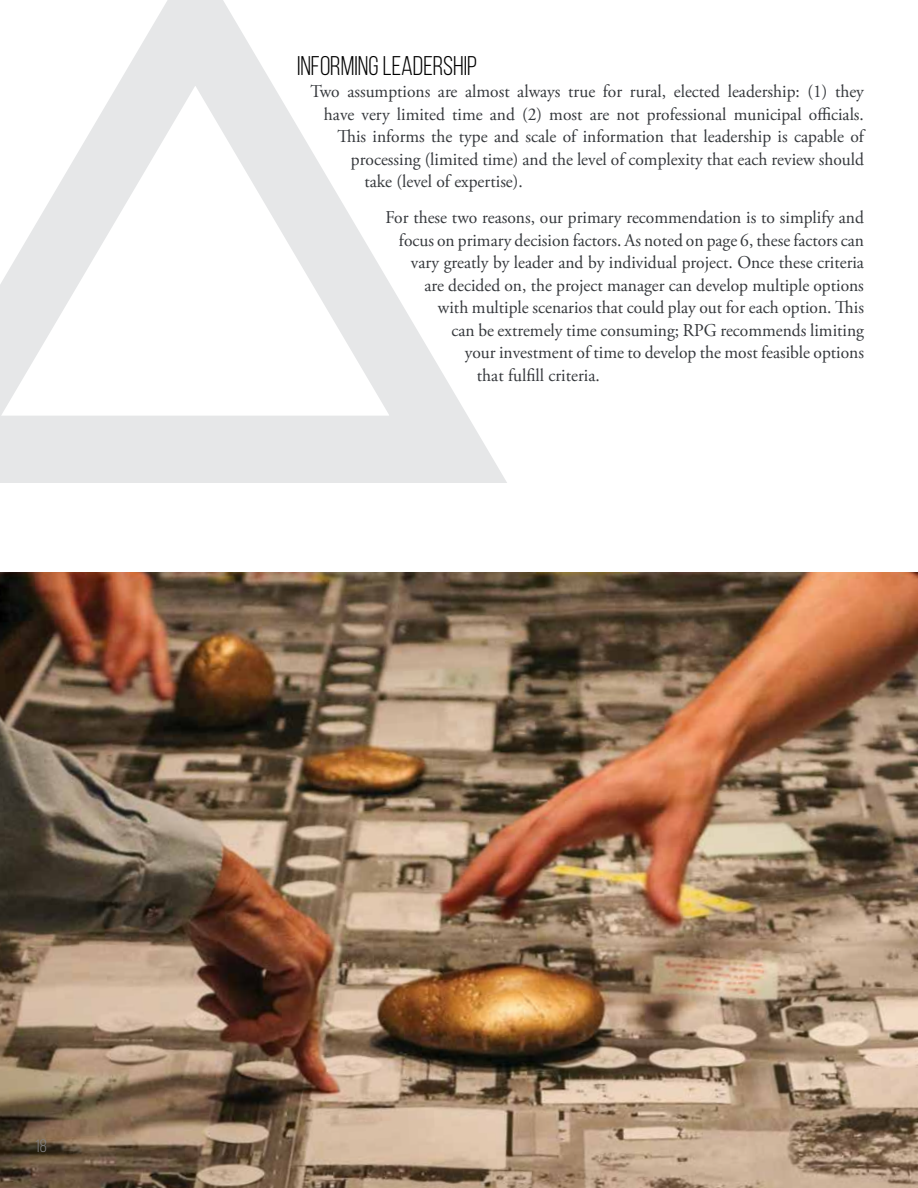
<style>
.page{position:relative;width:918px;height:1188px;background:#fff}
.page>*{position:absolute;margin:0;border:0;box-sizing:border-box;transform-origin:0 0}
.t1{font:27px "Bebas Neue";color:#000}
.t2{font:18px "Adobe Garamond Pro";color:#34373b}
.t3{font:18px "Bebas Neue";color:#838184}
</style>
<div class="page">
<svg style="left:0;top:0;width:507px;height:483px"></svg>
<img style="left:0;top:573px;width:918px;height:615px">
<h1 class="t1" style="left:297px;top:51px;width:182px">INFORMING LEADERSHIP</h1>
<p class="t2" style="left:310px;top:81px;width:555px">Two assumptions are almost always true for rural, elected leadership: (1) they</p>
<p class="t2" style="left:324px;top:103px;width:542px">have very limited time and (2) most are not professional municipal officials.</p>
<p class="t2" style="left:337px;top:126px;width:528px">This informs the type and scale of information that leadership is capable of</p>
<p class="t2" style="left:351px;top:148px;width:515px">processing (limited time) and the level of complexity that each review should</p>
<p class="t2" style="left:364px;top:171px;width:160px">take (level of expertise).</p>
<p class="t2" style="left:385px;top:207px;width:480px">For these two reasons, our primary recommendation is to simplify and</p>
<p class="t2" style="left:399px;top:229px;width:467px">focus on primary decision factors. As noted on page 6, these factors can</p>
<p class="t2" style="left:411px;top:252px;width:455px">vary greatly by leader and by individual project. Once these criteria</p>
<p class="t2" style="left:424px;top:274px;width:441px">are decided on, the project manager can develop multiple options</p>
<p class="t2" style="left:438px;top:297px;width:428px">with multiple scenarios that could play out for each option. This</p>
<p class="t2" style="left:451px;top:319px;width:414px">can be extremely time consuming; RPG recommends limiting</p>
<p class="t2" style="left:465px;top:342px;width:401px">your investment of time to develop the most feasible options</p>
<p class="t2" style="left:477px;top:364px;width:124px">that fulfill criteria.</p>
<p class="t3" style="left:35px;top:1136px;width:14px">18</p>
</div>
